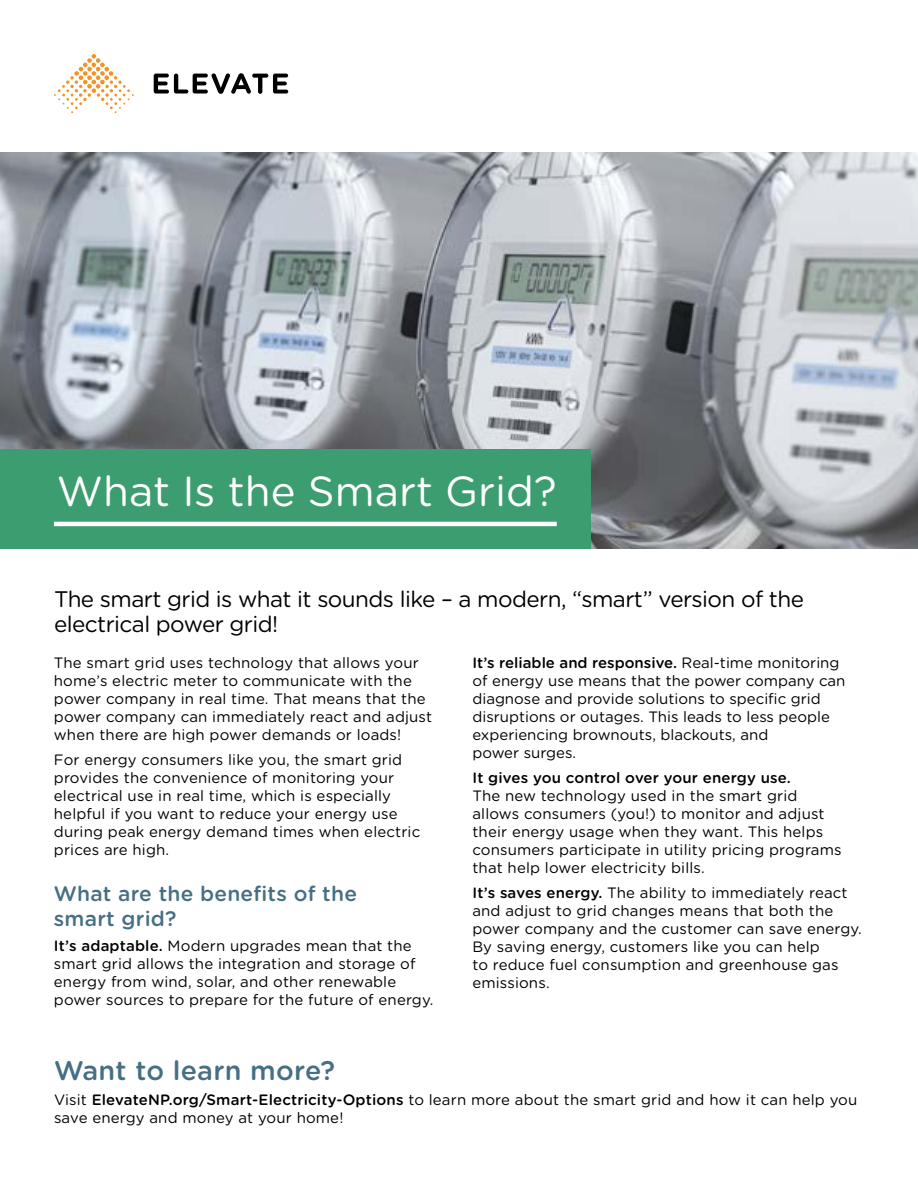
<style>
.page{position:relative;width:918px;height:1188px;background:#fff}
.page>*{position:absolute;margin:0;border:0;box-sizing:border-box;transform-origin:0 0}
.t1{font:42px "Gotham Rounded";color:#fff}
.t2{font:500 27px "Gotham Rounded";letter-spacing:.01em;color:#466f83}
.t3{font:22.5px/25.5px "Gotham Rounded";letter-spacing:-.025em;color:#000}
.t4{font:500 21px/25.2px "Gotham Rounded";letter-spacing:.01em;color:#466f83}
.t5{font:15px/18px "Gotham Rounded";letter-spacing:.01em;color:#000}
.t6{font:500 15px "Gotham Rounded";letter-spacing:.01em;color:#000}
.s1{font-weight:500}
</style>
<div class="page">
<svg style="left:154px;top:73px;width:134px;height:21px"></svg>
<svg style="left:54px;top:54px;width:80px;height:59px"></svg>
<img style="left:0;top:153px;width:918px;height:396px">
<div style="left:0;top:450px;width:591px;height:99px;background:#3c9d70"></div>
<hr style="left:54px;top:522px;width:503px;height:4px;background:#fff">
<h1 class="t1" style="left:57px;top:462px;width:501px">What Is the Smart Grid?</h1>
<h3 class="t3" style="left:54px;top:585px;width:752px">The smart grid is what it sounds like – a modern, “smart” version of the electrical power grid!</h3>
<p class="t5" style="left:54px;top:653px;width:380px">The smart grid uses technology that allows your home’s electric meter to communicate with the power company in real time. That means that the power company can immediately react and adjust when there are high power demands or loads!</p>
<p class="t5" style="left:54px;top:750px;width:368px">For energy consumers like you, the smart grid provides the convenience of monitoring your electrical use in real time, which is especially helpful if you want to reduce your energy use during peak energy demand times when electric prices are high.</p>
<h3 class="t4" style="left:54px;top:880px;width:305px">What are the benefits of the smart grid?</h3>
<p class="t5" style="left:54px;top:936px;width:381px"><span class="s1">It’s adaptable.</span> Modern upgrades mean that the smart grid allows the integration and storage of energy from wind, solar, and other renewable power sources to prepare for the future of energy.</p>
<p class="t5" style="left:472px;top:653px;width:375px"><span class="s1">It’s reliable and responsive.</span> Real-time monitoring of energy use means that the power company can diagnose and provide solutions to specific grid disruptions or outages. This leads to less people experiencing brownouts, blackouts, and<br>power surges.</p>
<p class="t6" style="left:472px;top:767px;width:320px">It gives you control over your energy use.</p>
<p class="t5" style="left:472px;top:786px;width:371px">The new technology used in the smart grid allows consumers (you!) to monitor and adjust their energy usage when they want. This helps consumers participate in utility pricing programs that help lower electricity bills.</p>
<p class="t5" style="left:472px;top:883px;width:391px"><span class="s1">It’s saves energy.</span> The ability to immediately react and adjust to grid changes means that both the power company and the customer can save energy.<br>By saving energy, customers like you can help<br>to reduce fuel consumption and greenhouse gas emissions.</p>
<h2 class="t2" style="left:54px;top:1052px;width:283px">Want to learn more?</h2>
<p class="t5" style="left:54px;top:1090px;width:805px">Visit <span class="s1">ElevateNP.org/Smart-Electricity-Options</span> to learn more about the smart grid and how it can help you save energy and money at your home!</p>
</div>
